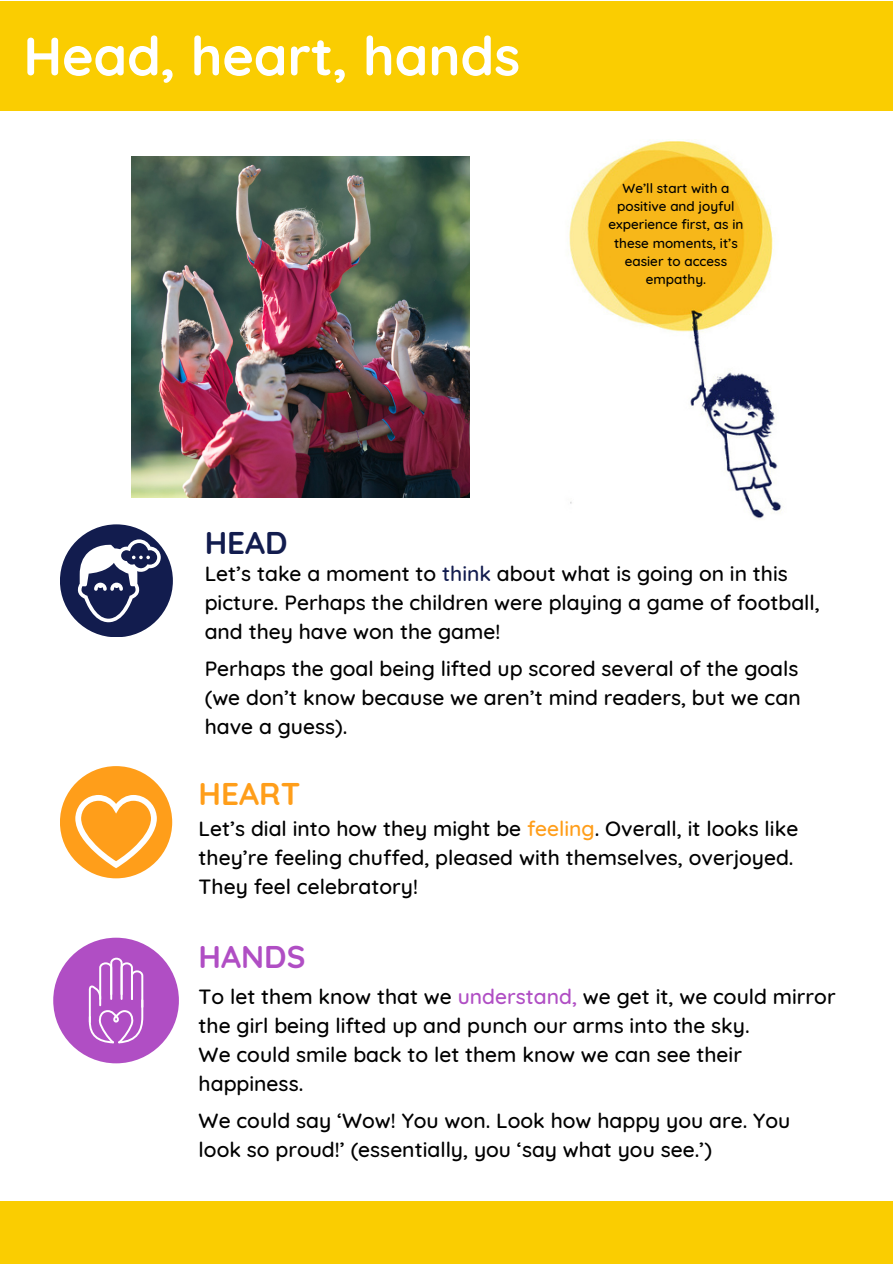
<style>
.page{position:relative;width:893px;height:1264px;background:#fff}
.page>*{position:absolute;margin:0;border:0;box-sizing:border-box;transform-origin:0 0}
.t1{font:700 54px "Quicksand";color:#fff}
.t2{font:700 31.35px "Quicksand";color:#ff9e1a}
.t3{font:700 31.35px "Quicksand";color:#b04ec4}
.t4{font:700 31.35px "Quicksand";color:#121c4e}
.t5{font:500 21px/29px "Quicksand";color:#000}
.t6{font:500 13.5px/18px "Quicksand";color:#000;text-align:center}
.s1{color:#121c4e}
.s2{color:#ff9e1a}
.s3{color:#b04ec4}
</style>
<div class="page">
<img style="left:131px;top:157px;width:338px;height:341px">
<div style="left:60px;top:524px;width:113px;height:113px;background:#121c4e;border-radius:50%"></div>
<svg style="left:78px;top:539px;width:83px;height:83px"></svg>
<div style="left:60px;top:766px;width:112px;height:112px;background:#ff9e1a;border-radius:50%"></div>
<svg style="left:75px;top:795px;width:81px;height:73px"></svg>
<div style="left:53px;top:937px;width:126px;height:126px;background:#b04ec4;border-radius:50%"></div>
<svg style="left:88px;top:957px;width:56px;height:87px"></svg>
<div style="left:113px;top:1015px;width:6px;height:7px;border:2px solid #fff;border-radius:50%"></div>
<img style="left:567px;top:139px;width:215px;height:381px">
<div style="left:0;top:1px;width:892px;height:109px;background:#facd01"></div>
<div style="left:0;top:1201px;width:892px;height:62px;background:#facd01"></div>
<p class="t1" style="left:23px;top:21px;width:498px">Head, heart, hands</p>
<h3 class="t6" style="left:608px;top:179px;width:136px">We’ll start with a positive and joyful experience first, as in these moments, it’s easier to access empathy.</h3>
<p class="t4" style="left:205px;top:523px;width:84px">HEAD</p>
<p class="t5" style="left:205px;top:558px;width:616px">Let’s take a moment to <span class="s1">think</span> about what is going on in this picture. Perhaps the children were playing a game of football, and they have won the game!</p>
<p class="t5" style="left:205px;top:653px;width:597px;text-align:justify">Perhaps the goal being lifted up scored several of the goals (we don’t know because we aren’t mind readers, but we can have a guess).</p>
<h2 class="t2" style="left:199px;top:773px;width:103px">HEART</h2>
<p class="t5" style="left:199px;top:813px;width:601px">Let’s dial into how they might be <span class="s2">feeling</span>. Overall, it looks like they’re feeling chuffed, pleased with themselves, overjoyed.<br>They feel celebratory!</p>
<h3 class="t3" style="left:199px;top:936px;width:108px">HANDS</h3>
<h3 class="t5" style="left:199px;top:981px;width:638px">To let them know that we <span class="s3">understand,</span> we get it, we could mirror the girl being lifted up and punch our arms into the sky.<br>We could smile back to let them know we can see their happiness.</h3>
<p class="t5" style="left:199px;top:1105px;width:593px">We could say ‘Wow! You won. Look how happy you are. You look so proud!’ (essentially, you ‘say what you see.’)</p>
</div>
